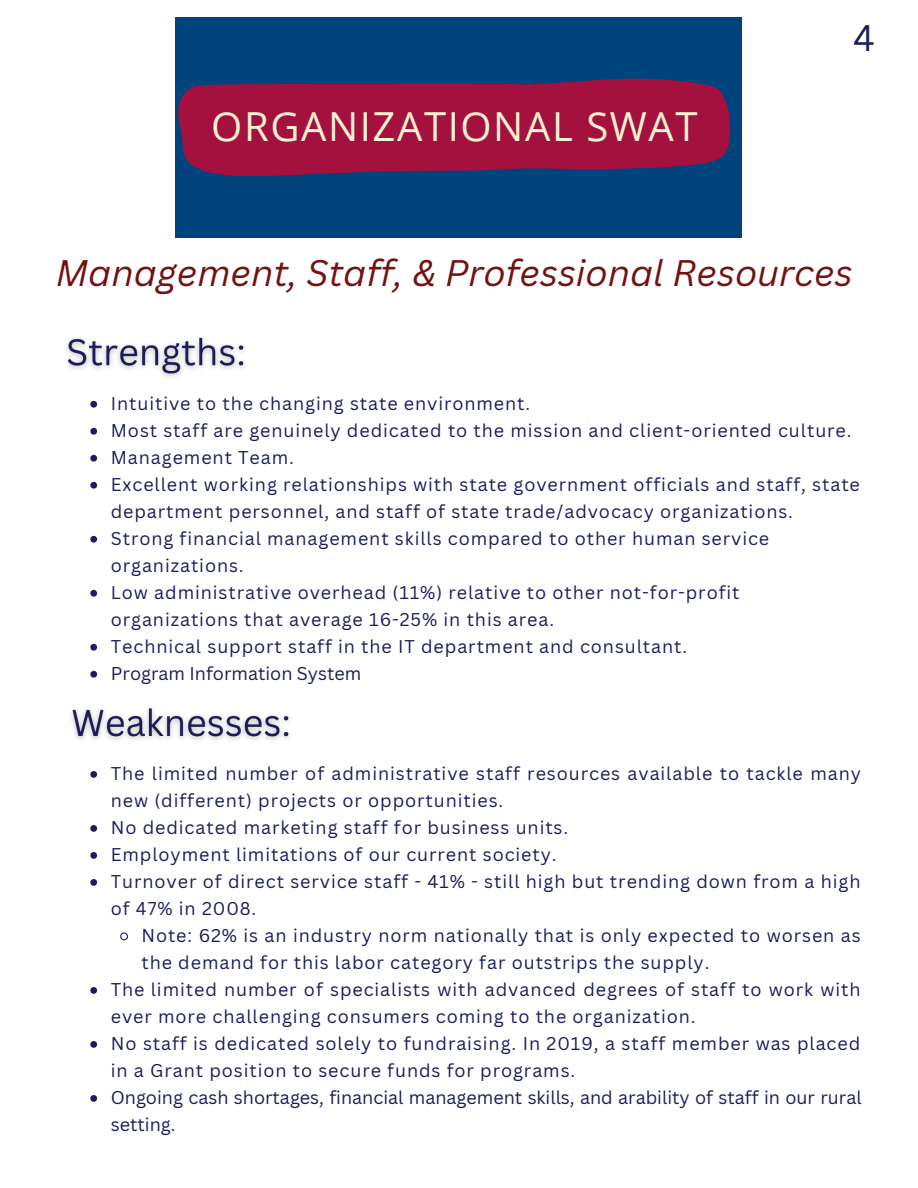
<style>
.page{position:relative;width:918px;height:1188px;background:#fff}
.page>*{position:absolute;margin:0;border:0;box-sizing:border-box;transform-origin:0 0}
.t1{font:40.05px "Open Sans";letter-spacing:.04em;color:#f8f2d3}
.t2{font:italic 36px "Canva Sans";color:#741111}
.t3{font:36px "Canva Sans";color:#1c1c5d}
.t4{font:18px/27px "Canva Sans";letter-spacing:.05em;color:#1c1c5d}
.t5{font:18px "Canva Sans";color:#1c1c5d}
</style>
<div class="page">
<div style="left:175px;top:17px;width:567px;height:221px;background:#00447e"></div>
<svg style="left:178px;top:79px;width:553px;height:97px;background:#911646"></svg>
<img style="left:66px;top:337px;width:178px;height:41px">
<svg style="left:90px;top:401px;width:7px;height:7px"></svg>
<svg style="left:90px;top:428px;width:7px;height:7px"></svg>
<svg style="left:90px;top:455px;width:7px;height:7px"></svg>
<svg style="left:90px;top:482px;width:7px;height:7px"></svg>
<svg style="left:90px;top:536px;width:7px;height:7px"></svg>
<svg style="left:90px;top:590px;width:7px;height:7px"></svg>
<svg style="left:90px;top:644px;width:7px;height:7px"></svg>
<svg style="left:90px;top:671px;width:7px;height:7px"></svg>
<img style="left:71px;top:708px;width:219px;height:32px">
<svg style="left:90px;top:771px;width:7px;height:7px"></svg>
<svg style="left:90px;top:825px;width:7px;height:7px"></svg>
<svg style="left:90px;top:852px;width:7px;height:7px"></svg>
<svg style="left:90px;top:879px;width:7px;height:7px"></svg>
<svg style="left:120px;top:932px;width:8px;height:9px"></svg>
<svg style="left:90px;top:987px;width:7px;height:7px"></svg>
<svg style="left:90px;top:1041px;width:7px;height:7px"></svg>
<svg style="left:90px;top:1095px;width:7px;height:7px"></svg>
<h1 class="t1" style="left:211px;top:99px;width:488px">ORGANIZATIONAL SWAT</h1>
<h2 class="t3" style="left:853px;top:12px;width:23px">4</h2>
<h2 class="t2" style="left:56px;top:248px;width:799px">Management, Staff, &amp; Professional Resources</h2>
<p class="t4" style="left:111px;top:389px;width:751px">Intuitive to the changing state environment.<br>Most staff are genuinely dedicated to the mission and client-oriented culture.<br>Management Team.<br>Excellent working relationships with state government officials and staff, state department personnel, and staff of state trade/advocacy organizations.<br>Strong financial management skills compared to other human service organizations.<br>Low administrative overhead (11%) relative to other not-for-profit organizations that average 16-25% in this area.<br>Technical support staff in the IT department and consultant.<br>Program Information System</p>
<p class="t4" style="left:111px;top:760px;width:752px">The limited number of administrative staff resources available to tackle many new (different) projects or opportunities.<br>No dedicated marketing staff for business units.<br>Employment limitations of our current society.<br>Turnover of direct service staff - 41% - still high but trending down from a high of 47% in 2008.</p>
<p class="t4" style="left:141px;top:922px;width:721px">Note: 62% is an industry norm nationally that is only expected to worsen as</p>
<p class="t4" style="left:141px;top:949px;width:570px">the demand for this labor category far outstrips the supply.</p>
<p class="t4" style="left:111px;top:976px;width:751px">The limited number of specialists with advanced degrees of staff to work with</p>
<p class="t4" style="left:111px;top:1003px;width:586px">ever more challenging consumers coming to the organization.</p>
<p class="t4" style="left:111px;top:1030px;width:751px">No staff is dedicated solely to fundraising. In 2019, a staff member was placed</p>
<p class="t4" style="left:111px;top:1057px;width:466px">in a Grant position to secure funds for programs.</p>
<p class="t5" style="left:111px;top:1085px;width:752px">Ongoing cash shortages, financial management skills, and arability of staff in our rural</p>
<p class="t5" style="left:111px;top:1112px;width:66px">setting.</p>
</div>
